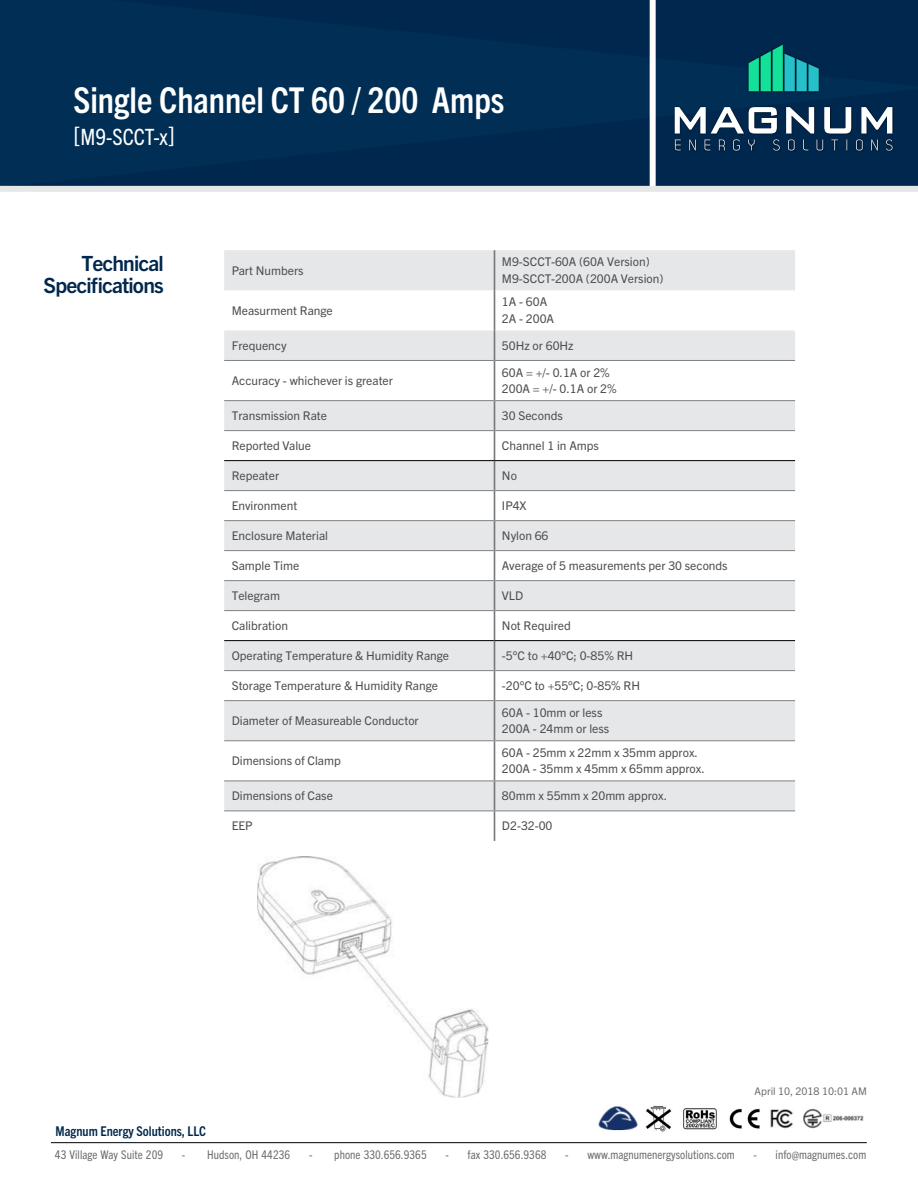
<style>
.page{position:relative;width:918px;height:1188px;background:#fff}
.page>*{position:absolute;margin:0;border:0;box-sizing:border-box;transform-origin:0 0}
.t1{font:700 condensed 35.7px "Trade Gothic Next LT Pro";color:#fff}
.t2{font:condensed 22.5px "Trade Gothic Next LT Pro";color:#fff}
.t3{font:700 21px/22.5px "Trade Gothic Next LT Pro";letter-spacing:-.04em;color:#00274d;text-align:right}
.t4{font:700 condensed 13.5px "Trade Gothic Next LT Pro";color:#00274d}
.t5{font:12px/16.5px "Trade Gothic Next LT Pro";color:#4d4d4f}
.t6{font:condensed 12px "Trade Gothic Next LT Pro";letter-spacing:.005em;color:#6d6e71}
.t7{font:10.5px "Trade Gothic Next LT Pro";color:#6d6e71}
.s1{font-size:25.5px}
</style>
<div class="page">
<div style="left:0;top:0;width:918px;height:186px;background:#002e54"></div>
<div style="left:650px;top:0;width:6px;height:189px;background:#fff"></div>
<div style="left:0;top:186px;width:918px;height:6px;background:#e6e7e8"></div>
<div style="left:746px;top:42px;width:75px;height:52px;background:#000;opacity:.75"></div>
<svg style="left:749px;top:45px;width:70px;height:46px;background:#119288"></svg>
<div style="left:674px;top:106px;width:220px;height:46px;background:#000;opacity:.75"></div>
<svg style="left:674px;top:101px;width:219px;height:50px"></svg>
<hr style="left:51px;top:1142px;width:816px;height:1px;background:#000">
<img style="left:598px;top:1102px;width:266px;height:30px">
<svg style="left:224px;top:250px;width:571px;height:560px;fill:#e6e7e8"></svg>
<hr style="left:494px;top:250px;width:1px;height:40px;background:#77787b">
<hr style="left:494px;top:290px;width:1px;height:40px;background:#77787b">
<hr style="left:494px;top:330px;width:1px;height:30px;background:#77787b">
<hr style="left:494px;top:361px;width:1px;height:39px;background:#77787b">
<hr style="left:224px;top:360px;width:270px;height:1px;background:#808285">
<hr style="left:494px;top:360px;width:301px;height:1px;background:#808285">
<hr style="left:224px;top:400px;width:270px;height:1px;background:#808285">
<hr style="left:494px;top:400px;width:301px;height:1px;background:#808285">
<hr style="left:224px;top:430px;width:270px;height:1px;background:#808285">
<hr style="left:494px;top:430px;width:301px;height:1px;background:#808285">
<hr style="left:224px;top:490px;width:270px;height:1px;background:#808285">
<hr style="left:494px;top:490px;width:301px;height:1px;background:#808285">
<hr style="left:224px;top:520px;width:270px;height:1px;background:#808285">
<hr style="left:494px;top:520px;width:301px;height:1px;background:#808285">
<hr style="left:224px;top:550px;width:270px;height:1px;background:#808285">
<hr style="left:494px;top:550px;width:301px;height:1px;background:#808285">
<hr style="left:224px;top:580px;width:270px;height:1px;background:#808285">
<hr style="left:494px;top:580px;width:301px;height:1px;background:#808285">
<hr style="left:224px;top:610px;width:270px;height:1px;background:#808285">
<hr style="left:224px;top:670px;width:270px;height:1px;background:#808285">
<hr style="left:224px;top:700px;width:270px;height:1px;background:#808285">
<hr style="left:224px;top:740px;width:270px;height:1px;background:#808285">
<hr style="left:224px;top:780px;width:270px;height:1px;background:#808285">
<hr style="left:224px;top:810px;width:270px;height:1px;background:#808285">
<hr style="left:224px;top:460px;width:270px;height:1px;background:#000">
<hr style="left:494px;top:460px;width:301px;height:1px;background:#000">
<hr style="left:224px;top:640px;width:270px;height:1px;background:#000">
<hr style="left:494px;top:610px;width:301px;height:1px;background:#808285">
<hr style="left:494px;top:670px;width:301px;height:1px;background:#808285">
<hr style="left:494px;top:700px;width:301px;height:1px;background:#808285">
<hr style="left:494px;top:740px;width:301px;height:1px;background:#808285">
<hr style="left:494px;top:780px;width:301px;height:1px;background:#808285">
<hr style="left:494px;top:810px;width:301px;height:1px;background:#808285">
<svg style="left:494px;top:401px;width:1px;height:299px"></svg>
<hr style="left:494px;top:701px;width:1px;height:39px;background:#77787b">
<hr style="left:494px;top:741px;width:1px;height:39px;background:#77787b">
<svg style="left:494px;top:781px;width:1px;height:29px"></svg>
<hr style="left:494px;top:811px;width:1px;height:30px;background:#77787b">
<hr style="left:494px;top:640px;width:301px;height:1px;background:#000">
<img style="left:257px;top:856px;width:232px;height:242px">
<h1 class="t1" style="left:74px;top:76px;width:433px">Single Channel CT 60 / 200 Amps</h1>
<h2 class="t2" style="left:74px;top:121px;width:103px"><span class="s1">[</span>M9-SCCT-x<span class="s1">]</span></h2>
<h3 class="t3" style="left:44px;top:250px;width:122px">Technical<br>Specifications</h3>
<p class="t5" style="left:232px;top:261px;width:73px">Part Numbers</p>
<p class="t5" style="left:502px;top:253px;width:163px">M9-SCCT-60A (60A Version)<br>M9-SCCT-200A (200A Version)</p>
<p class="t5" style="left:232px;top:301px;width:103px">Measurment Range</p>
<p class="t5" style="left:502px;top:293px;width:54px">1A - 60A<br>2A - 200A</p>
<p class="t5" style="left:232px;top:336px;width:56px">Frequency</p>
<p class="t5" style="left:502px;top:336px;width:73px">50Hz or 60Hz</p>
<p class="t5" style="left:232px;top:371px;width:163px">Accuracy - whichever is greater</p>
<p class="t5" style="left:502px;top:363px;width:116px">60A = +/- 0.1A or 2%<br>200A = +/- 0.1A or 2%</p>
<p class="t5" style="left:232px;top:407px;width:97px">Transmission Rate</p>
<p class="t5" style="left:502px;top:407px;width:62px">30 Seconds</p>
<p class="t5" style="left:232px;top:437px;width:81px">Reported Value</p>
<p class="t5" style="left:502px;top:437px;width:99px">Channel 1 in Amps</p>
<p class="t5" style="left:232px;top:467px;width:49px">Repeater</p>
<p class="t5" style="left:502px;top:467px;width:16px">No</p>
<p class="t5" style="left:232px;top:497px;width:67px">Environment</p>
<p class="t5" style="left:502px;top:497px;width:26px">IP4X</p>
<p class="t5" style="left:232px;top:527px;width:98px">Enclosure Material</p>
<p class="t5" style="left:502px;top:527px;width:48px">Nylon 66</p>
<p class="t5" style="left:232px;top:557px;width:69px">Sample Time</p>
<p class="t5" style="left:502px;top:557px;width:227px">Average of 5 measurements per 30 seconds</p>
<p class="t5" style="left:232px;top:587px;width:50px">Telegram</p>
<p class="t5" style="left:502px;top:587px;width:23px">VLD</p>
<p class="t5" style="left:232px;top:617px;width:58px">Calibration</p>
<p class="t5" style="left:502px;top:617px;width:70px">Not Required</p>
<p class="t5" style="left:232px;top:647px;width:219px">Operating Temperature &amp; Humidity Range</p>
<p class="t5" style="left:502px;top:647px;width:133px">-5°C to +40°C; 0-85% RH</p>
<p class="t5" style="left:232px;top:677px;width:208px">Storage Temperature &amp; Humidity Range</p>
<p class="t5" style="left:502px;top:677px;width:140px">-20°C to +55°C; 0-85% RH</p>
<p class="t5" style="left:232px;top:712px;width:189px">Diameter of Measureable Conductor</p>
<p class="t5" style="left:502px;top:703px;width:109px">60A - 10mm or less<br>200A - 24mm or less</p>
<p class="t5" style="left:232px;top:752px;width:111px">Dimensions of Clamp</p>
<p class="t5" style="left:502px;top:744px;width:204px">60A - 25mm x 22mm x 35mm approx.<br>200A - 35mm x 45mm x 65mm approx.</p>
<p class="t5" style="left:232px;top:787px;width:103px">Dimensions of Case</p>
<p class="t5" style="left:502px;top:787px;width:167px">80mm x 55mm x 20mm approx.</p>
<p class="t5" style="left:232px;top:817px;width:23px">EEP</p>
<p class="t5" style="left:502px;top:817px;width:52px">D2-32-00</p>
<p class="t7" style="left:755px;top:1084px;width:114px">April 10, 2018 10:01 AM</p>
<p class="t4" style="left:56px;top:1122px;width:152px">Magnum Energy Solutions, LLC</p>
<p class="t6" style="left:55px;top:1146px;width:110px">43 Village Way Suite 209</p>
<p class="t6" style="left:182px;top:1146px;width:110px">- Hudson, OH 44236</p>
<p class="t6" style="left:309px;top:1146px;width:119px">- phone 330.656.9365</p>
<p class="t6" style="left:446px;top:1146px;width:103px">- fax 330.656.9368</p>
<p class="t6" style="left:565px;top:1146px;width:171px">- www.magnumenergysolutions.com</p>
<p class="t6" style="left:754px;top:1146px;width:114px">- info@magnumes.com</p>
</div>
